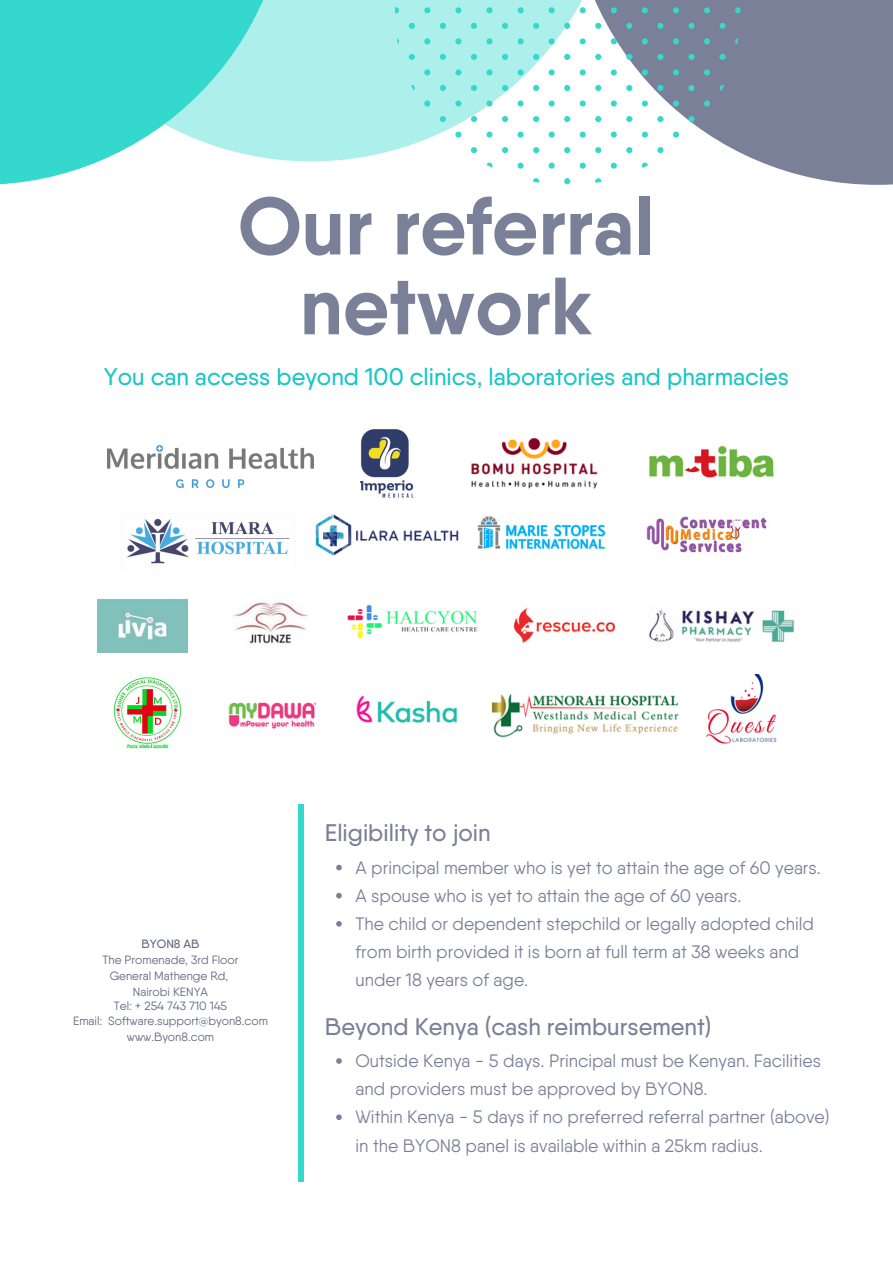
<style>
.page{position:relative;width:893px;height:1264px;background:#fff}
.page>*{position:absolute;margin:0;border:0;box-sizing:border-box;transform-origin:0 0}
.t1{font:700 80.85px/79.8px "Qanelas";color:#7a8097;text-align:center}
.t2{font:500 24px "Qanelas";color:#1bc6c4}
.t3{font:500 24px "Qanelas";color:#7a8097}
.t4{font:18px/28px "Qanelas";color:#7a8097}
.t5{font:12px "Qanelas";color:#61677d}
.t6{font:500 12px "Qanelas";color:#61677d}
</style>
<div class="page">
<svg style="left:289px;top:0;width:280px;height:161px;fill:#adefeb"></svg>
<svg style="left:569px;top:0;width:323px;height:185px;fill:#7a8097"></svg>
<svg style="left:0;top:0;width:289px;height:185px;fill:#34d8cd"></svg>
<svg style="left:719px;top:23px;width:6px;height:6px"></svg>
<svg style="left:704px;top:38px;width:6px;height:6px"></svg>
<svg style="left:735px;top:38px;width:5px;height:6px"></svg>
<svg style="left:704px;top:7px;width:6px;height:6px"></svg>
<svg style="left:735px;top:7px;width:5px;height:6px"></svg>
<svg style="left:719px;top:85px;width:6px;height:6px"></svg>
<svg style="left:704px;top:100px;width:6px;height:6px"></svg>
<svg style="left:735px;top:100px;width:5px;height:6px"></svg>
<svg style="left:704px;top:69px;width:6px;height:6px"></svg>
<svg style="left:735px;top:69px;width:5px;height:6px"></svg>
<svg style="left:719px;top:54px;width:6px;height:6px"></svg>
<svg style="left:719px;top:147px;width:6px;height:6px"></svg>
<svg style="left:704px;top:163px;width:6px;height:6px"></svg>
<svg style="left:735px;top:163px;width:5px;height:6px"></svg>
<svg style="left:704px;top:132px;width:6px;height:6px"></svg>
<svg style="left:735px;top:132px;width:5px;height:6px"></svg>
<svg style="left:719px;top:116px;width:6px;height:6px"></svg>
<svg style="left:719px;top:178px;width:6px;height:6px"></svg>
<svg style="left:688px;top:23px;width:6px;height:6px"></svg>
<svg style="left:657px;top:23px;width:6px;height:6px"></svg>
<svg style="left:641px;top:38px;width:7px;height:6px"></svg>
<svg style="left:673px;top:38px;width:6px;height:6px"></svg>
<svg style="left:641px;top:7px;width:7px;height:6px"></svg>
<svg style="left:673px;top:7px;width:6px;height:6px"></svg>
<svg style="left:688px;top:85px;width:6px;height:6px"></svg>
<svg style="left:657px;top:85px;width:6px;height:6px"></svg>
<svg style="left:641px;top:100px;width:7px;height:6px"></svg>
<svg style="left:673px;top:100px;width:6px;height:6px"></svg>
<svg style="left:641px;top:69px;width:7px;height:6px"></svg>
<svg style="left:673px;top:69px;width:6px;height:6px"></svg>
<svg style="left:688px;top:54px;width:6px;height:6px"></svg>
<svg style="left:657px;top:54px;width:6px;height:6px"></svg>
<svg style="left:688px;top:147px;width:6px;height:6px"></svg>
<svg style="left:657px;top:147px;width:6px;height:6px"></svg>
<svg style="left:641px;top:163px;width:7px;height:6px"></svg>
<svg style="left:673px;top:163px;width:6px;height:6px"></svg>
<svg style="left:641px;top:132px;width:7px;height:6px"></svg>
<svg style="left:673px;top:132px;width:6px;height:6px"></svg>
<svg style="left:688px;top:116px;width:6px;height:6px"></svg>
<svg style="left:657px;top:116px;width:6px;height:6px"></svg>
<svg style="left:688px;top:178px;width:6px;height:6px"></svg>
<svg style="left:657px;top:178px;width:6px;height:6px"></svg>
<svg style="left:626px;top:23px;width:6px;height:6px"></svg>
<svg style="left:595px;top:23px;width:6px;height:6px"></svg>
<svg style="left:579px;top:38px;width:6px;height:6px"></svg>
<svg style="left:610px;top:38px;width:6px;height:6px"></svg>
<svg style="left:579px;top:7px;width:6px;height:6px"></svg>
<svg style="left:610px;top:7px;width:6px;height:6px"></svg>
<svg style="left:626px;top:85px;width:6px;height:6px"></svg>
<svg style="left:595px;top:85px;width:6px;height:6px"></svg>
<svg style="left:579px;top:100px;width:6px;height:6px"></svg>
<svg style="left:610px;top:100px;width:6px;height:6px"></svg>
<svg style="left:579px;top:69px;width:6px;height:6px"></svg>
<svg style="left:610px;top:69px;width:6px;height:6px"></svg>
<svg style="left:626px;top:54px;width:6px;height:6px"></svg>
<svg style="left:595px;top:54px;width:6px;height:6px"></svg>
<svg style="left:626px;top:147px;width:6px;height:6px"></svg>
<svg style="left:595px;top:147px;width:6px;height:6px"></svg>
<svg style="left:579px;top:163px;width:6px;height:6px"></svg>
<svg style="left:610px;top:163px;width:6px;height:6px"></svg>
<svg style="left:579px;top:132px;width:6px;height:6px"></svg>
<svg style="left:610px;top:132px;width:6px;height:6px"></svg>
<svg style="left:626px;top:116px;width:6px;height:6px"></svg>
<svg style="left:595px;top:116px;width:6px;height:6px"></svg>
<svg style="left:626px;top:178px;width:6px;height:6px"></svg>
<svg style="left:595px;top:178px;width:6px;height:6px"></svg>
<svg style="left:564px;top:23px;width:6px;height:6px"></svg>
<svg style="left:533px;top:23px;width:6px;height:6px"></svg>
<svg style="left:517px;top:38px;width:6px;height:6px"></svg>
<svg style="left:548px;top:38px;width:6px;height:6px"></svg>
<svg style="left:517px;top:7px;width:6px;height:6px"></svg>
<svg style="left:548px;top:7px;width:6px;height:6px"></svg>
<svg style="left:564px;top:85px;width:6px;height:6px"></svg>
<svg style="left:533px;top:85px;width:6px;height:6px"></svg>
<svg style="left:517px;top:100px;width:6px;height:6px"></svg>
<svg style="left:548px;top:100px;width:6px;height:6px"></svg>
<svg style="left:517px;top:69px;width:6px;height:6px"></svg>
<svg style="left:548px;top:69px;width:6px;height:6px"></svg>
<svg style="left:564px;top:54px;width:6px;height:6px"></svg>
<svg style="left:533px;top:54px;width:6px;height:6px"></svg>
<svg style="left:564px;top:147px;width:6px;height:6px"></svg>
<svg style="left:533px;top:147px;width:6px;height:6px"></svg>
<svg style="left:517px;top:163px;width:6px;height:6px"></svg>
<svg style="left:548px;top:163px;width:6px;height:6px"></svg>
<svg style="left:517px;top:132px;width:6px;height:6px"></svg>
<svg style="left:548px;top:132px;width:6px;height:6px"></svg>
<svg style="left:564px;top:116px;width:6px;height:6px"></svg>
<svg style="left:533px;top:116px;width:6px;height:6px"></svg>
<svg style="left:564px;top:178px;width:6px;height:6px"></svg>
<svg style="left:533px;top:178px;width:6px;height:5px"></svg>
<svg style="left:502px;top:23px;width:6px;height:6px"></svg>
<svg style="left:471px;top:23px;width:6px;height:6px"></svg>
<svg style="left:455px;top:38px;width:6px;height:6px"></svg>
<svg style="left:486px;top:38px;width:6px;height:6px"></svg>
<svg style="left:455px;top:7px;width:6px;height:6px"></svg>
<svg style="left:486px;top:7px;width:6px;height:6px"></svg>
<svg style="left:502px;top:85px;width:6px;height:6px"></svg>
<svg style="left:471px;top:85px;width:6px;height:6px"></svg>
<svg style="left:455px;top:100px;width:6px;height:6px"></svg>
<svg style="left:486px;top:100px;width:6px;height:6px"></svg>
<svg style="left:455px;top:69px;width:6px;height:6px"></svg>
<svg style="left:486px;top:69px;width:6px;height:6px"></svg>
<svg style="left:502px;top:54px;width:6px;height:6px"></svg>
<svg style="left:471px;top:54px;width:6px;height:6px"></svg>
<svg style="left:502px;top:147px;width:6px;height:6px"></svg>
<svg style="left:471px;top:147px;width:6px;height:6px"></svg>
<svg style="left:486px;top:163px;width:6px;height:5px"></svg>
<svg style="left:455px;top:132px;width:6px;height:6px"></svg>
<svg style="left:486px;top:132px;width:6px;height:6px"></svg>
<svg style="left:502px;top:116px;width:6px;height:6px"></svg>
<svg style="left:471px;top:116px;width:6px;height:6px"></svg>
<svg style="left:440px;top:23px;width:6px;height:6px"></svg>
<svg style="left:409px;top:23px;width:6px;height:6px"></svg>
<svg style="left:395px;top:38px;width:4px;height:6px"></svg>
<svg style="left:424px;top:38px;width:6px;height:6px"></svg>
<svg style="left:395px;top:7px;width:4px;height:6px"></svg>
<svg style="left:424px;top:7px;width:6px;height:6px"></svg>
<svg style="left:440px;top:85px;width:6px;height:6px"></svg>
<svg style="left:409px;top:85px;width:6px;height:6px"></svg>
<svg style="left:395px;top:100px;width:4px;height:6px"></svg>
<svg style="left:424px;top:100px;width:6px;height:6px"></svg>
<svg style="left:395px;top:69px;width:4px;height:6px"></svg>
<svg style="left:424px;top:69px;width:6px;height:6px"></svg>
<svg style="left:440px;top:54px;width:6px;height:6px"></svg>
<svg style="left:409px;top:54px;width:6px;height:6px"></svg>
<svg style="left:440px;top:147px;width:6px;height:6px"></svg>
<svg style="left:409px;top:147px;width:6px;height:6px"></svg>
<svg style="left:395px;top:132px;width:4px;height:6px"></svg>
<svg style="left:424px;top:132px;width:6px;height:6px"></svg>
<svg style="left:440px;top:116px;width:6px;height:6px"></svg>
<svg style="left:409px;top:116px;width:6px;height:6px"></svg>
<div style="left:298px;top:804px;width:6px;height:377px;background:#34d8cd"></div>
<img style="left:514px;top:607px;width:100px;height:37px">
<img style="left:113px;top:677px;width:69px;height:72px">
<img style="left:98px;top:599px;width:90px;height:53px">
<img style="left:347px;top:604px;width:131px;height:35px">
<img style="left:360px;top:429px;width:54px;height:69px">
<img style="left:477px;top:516px;width:129px;height:34px">
<img style="left:491px;top:694px;width:188px;height:44px">
<img style="left:228px;top:702px;width:89px;height:27px">
<img style="left:356px;top:695px;width:101px;height:28px">
<img style="left:646px;top:516px;width:121px;height:37px">
<img style="left:649px;top:445px;width:125px;height:33px">
<img style="left:107px;top:445px;width:206px;height:43px">
<img style="left:315px;top:514px;width:144px;height:42px">
<img style="left:233px;top:602px;width:76px;height:42px">
<img style="left:471px;top:437px;width:127px;height:52px">
<img style="left:127px;top:518px;width:163px;height:46px">
<img style="left:649px;top:610px;width:145px;height:32px">
<img style="left:706px;top:674px;width:70px;height:70px">
<svg style="left:336px;top:864px;width:6px;height:6px"></svg>
<svg style="left:336px;top:893px;width:6px;height:5px"></svg>
<svg style="left:336px;top:921px;width:6px;height:5px"></svg>
<svg style="left:336px;top:1058px;width:6px;height:5px"></svg>
<svg style="left:336px;top:1114px;width:6px;height:6px"></svg>
<p class="t1" style="left:238px;top:186px;width:418px">Our referral network</p>
<p class="t2" style="left:104px;top:362px;width:686px">You can access beyond 100 clinics, laboratories and pharmacies</p>
<p class="t6" style="left:141px;top:936px;width:59px">BYON8 AB</p>
<p class="t5" style="left:102px;top:952px;width:137px">The Promenade, 3rd Floor</p>
<p class="t5" style="left:110px;top:968px;width:120px">General Mathenge Rd,</p>
<p class="t5" style="left:133px;top:984px;width:77px">Nairobi KENYA</p>
<p class="t5" style="left:114px;top:998px;width:115px">Tel: + 254 743 710 145</p>
<p class="t5" style="left:73px;top:1013px;width:196px">Email: Software.support@byon8.com</p>
<p class="t5" style="left:127px;top:1029px;width:89px">www.Byon8.com</p>
<p class="t3" style="left:325px;top:818px;width:167px">Eligibility to join</p>
<p class="t4" style="left:355px;top:853px;width:467px">A principal member who is yet to attain the age of 60 years.</p>
<p class="t4" style="left:355px;top:881px;width:387px">A spouse who is yet to attain the age of 60 years.</p>
<p class="t4" style="left:355px;top:909px;width:460px">The child or dependent stepchild or legally adopted child from birth provided it is born at full term at 38 weeks and under 18 years of age.</p>
<p class="t3" style="left:325px;top:1011px;width:388px">Beyond Kenya (cash reimbursement)</p>
<p class="t4" style="left:355px;top:1046px;width:467px">Outside Kenya - 5 days. Principal must be Kenyan. Facilities and providers must be approved by BYON8.</p>
<p class="t4" style="left:355px;top:1102px;width:475px">Within Kenya - 5 days if no preferred referral partner (above) in the BYON8 panel is available within a 25km radius.</p>
</div>
